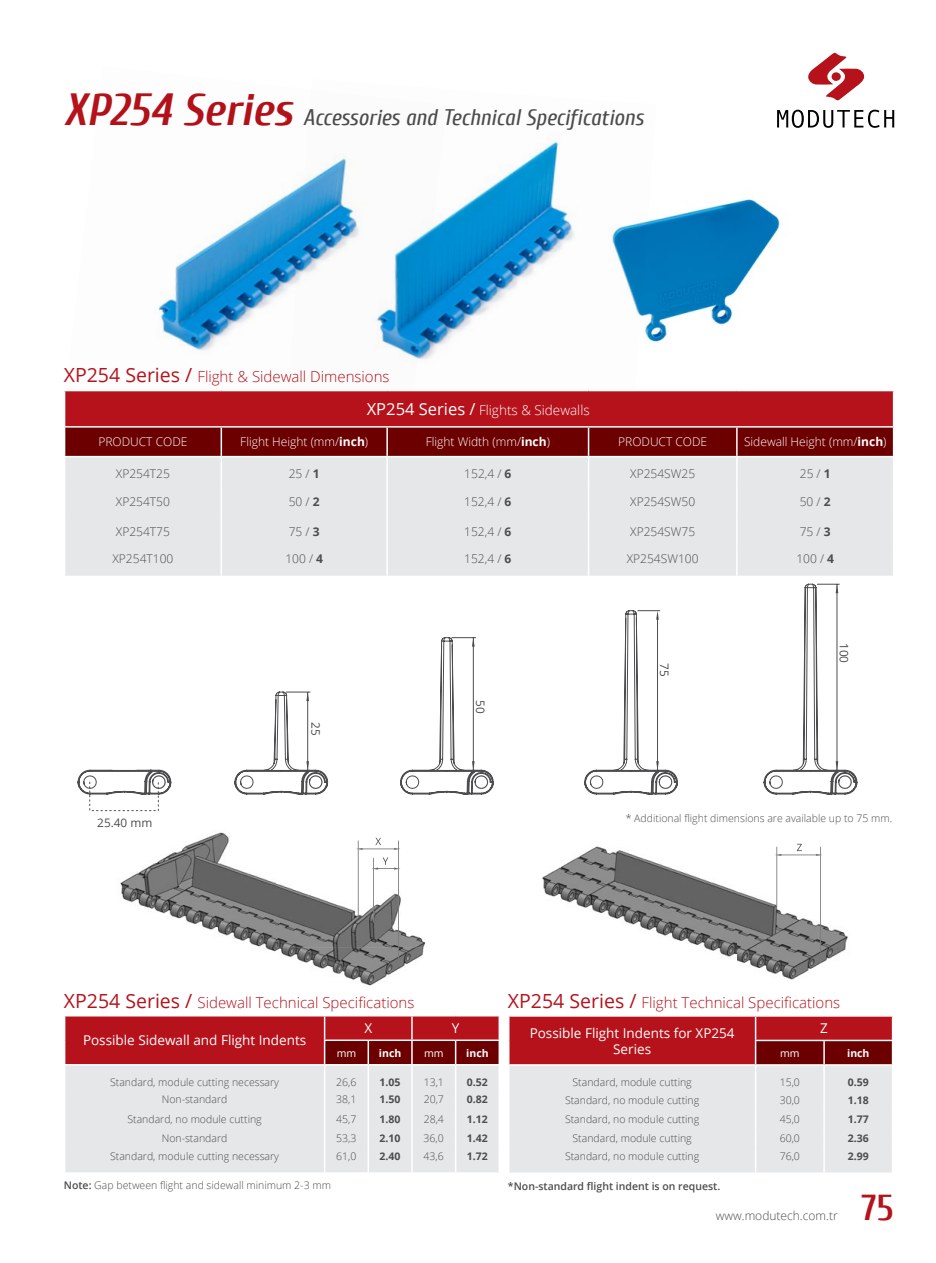
<style>
.page{position:relative;width:936px;height:1263px;background:#fff}
.page>*{position:absolute;margin:0;border:0;box-sizing:border-box;transform-origin:0 0}
.t1{font:700 36px "Cuprum";color:#b5121b}
.t2{font:italic 22.5px "Cuprum";color:#4d4d4f}
.t3{font:300 15px "Open Sans";color:#b5121b}
.t4{font:13.5px/16.2px "Open Sans";color:#fff;text-align:center}
.t5{font:300 13.5px "Open Sans";color:#fff}
.t6{font:300 12px "Open Sans";color:#4d4d4f}
.t7{font:300 12px "Open Sans";color:#fff}
.t8{font:11.7px "Open Sans";color:#4d4d4f}
.t9{font:300 10.5px "Open Sans";color:#4d4d4f}
.t10{font:700 10.5px "Open Sans";color:#4d4d4f}
.t11{font:600 10.5px "Open Sans";color:#4d4d4f}
.t12{font:700 10.5px "Open Sans";color:#fff}
.t13{font:10.5px "Open Sans";color:#fff}
.s1{font-weight:700;font-size:45px;color:#b5121b}
.s2{font-weight:400;font-size:19.5px}
.s3{font-weight:400;font-size:16.5px}
.s4{font-weight:700}
.s5{font-weight:600}
</style>
<div class="page">
<svg style="left:777px;top:110px;width:117px;height:18px"></svg>
<svg style="left:808px;top:53px;width:56px;height:48px"></svg>
<svg style="left:508px;top:1016px;width:385px;height:156px;background:#d3a6a9"></svg>
<hr style="left:508px;top:1064px;width:247px;height:2px;background:#fff">
<hr style="left:755px;top:1015px;width:69px;height:2px;background:#fff">
<hr style="left:754px;top:1017px;width:2px;height:23px;background:#fff">
<hr style="left:824px;top:1015px;width:69px;height:2px;background:#fff">
<hr style="left:754px;top:1040px;width:70px;height:1px;background:#fff">
<hr style="left:754px;top:1041px;width:2px;height:23px;background:#fff">
<hr style="left:824px;top:1040px;width:69px;height:1px;background:#fff">
<hr style="left:891px;top:1041px;width:2px;height:23px;background:#fff">
<hr style="left:755px;top:1064px;width:69px;height:2px;background:#fff">
<hr style="left:824px;top:1064px;width:69px;height:2px;background:#fff">
<img style="left:542px;top:843px;width:306px;height:137px">
<svg style="left:774px;top:844px;width:48px;height:108px"></svg>
<svg style="left:64px;top:1016px;width:436px;height:156px;background:#d4a9ab"></svg>
<hr style="left:412px;top:1039px;width:43px;height:2px;background:#fff">
<hr style="left:455px;top:1039px;width:45px;height:2px;background:#fff">
<img style="left:120px;top:832px;width:306px;height:154px">
<svg style="left:356px;top:838px;width:44px;height:120px"></svg>
<svg style="left:400px;top:637px;width:94px;height:158px"></svg>
<svg style="left:584px;top:610px;width:94px;height:185px"></svg>
<svg style="left:763px;top:583px;width:94px;height:212px"></svg>
<svg style="left:234px;top:691px;width:94px;height:104px"></svg>
<svg style="left:77px;top:769px;width:94px;height:26px"></svg>
<div style="left:89px;top:782px;width:70px;height:29px;border:1px dashed #4d4d4f"></div>
<img style="left:158px;top:195px;width:128px;height:156px">
<img style="left:286px;top:141px;width:275px;height:219px">
<div style="left:65px;top:391px;width:828px;height:36px;background:#b5121b"></div>
<div style="left:65px;top:486px;width:827px;height:90px;background:#e6e7e8"></div>
<hr style="left:892px;top:391px;width:2px;height:35px;background:#fff">
<hr style="left:220px;top:486px;width:2px;height:30px;background:#fff">
<hr style="left:386px;top:486px;width:2px;height:30px;background:#fff">
<hr style="left:587px;top:486px;width:2px;height:30px;background:#fff">
<hr style="left:736px;top:486px;width:1px;height:30px;background:#fff">
<hr style="left:220px;top:516px;width:2px;height:30px;background:#fff">
<hr style="left:386px;top:516px;width:2px;height:30px;background:#fff">
<hr style="left:587px;top:516px;width:2px;height:30px;background:#fff">
<hr style="left:736px;top:516px;width:1px;height:30px;background:#fff">
<hr style="left:220px;top:546px;width:2px;height:30px;background:#fff">
<hr style="left:386px;top:546px;width:2px;height:30px;background:#fff">
<hr style="left:587px;top:546px;width:2px;height:30px;background:#fff">
<hr style="left:736px;top:546px;width:1px;height:30px;background:#fff">
<hr style="left:221px;top:426px;width:166px;height:2px;background:#fff">
<hr style="left:387px;top:426px;width:201px;height:2px;background:#fff">
<hr style="left:588px;top:426px;width:148px;height:2px;background:#fff">
<hr style="left:736px;top:426px;width:158px;height:2px;background:#fff">
<hr style="left:64px;top:426px;width:157px;height:2px;background:#fff">
<svg style="left:64px;top:427px;width:829px;height:59px;background:#ac797a"></svg>
<hr style="left:220px;top:428px;width:2px;height:28px;background:#fff">
<hr style="left:64px;top:456px;width:157px;height:1px;background:#fff">
<img style="left:561px;top:199px;width:219px;height:144px">
<h2 class="t2" style="left:64px;top:105px;width:581px"><span class="s1">XP254 Series</span> Accessories and Technical Specifications</h2>
<h3 class="t3" style="left:64px;top:367px;width:327px"><span class="s2">XP254 Series /</span> Flight &amp; Sidewall Dimensions</h3>
<p class="t5" style="left:367px;top:401px;width:224px"><span class="s3">XP254 Series /</span> Flights &amp; Sidewalls</p>
<p class="t7" style="left:98px;top:434px;width:90px">PRODUCT CODE</p>
<p class="t7" style="left:240px;top:434px;width:129px">Flight Height (mm/<span class="s4">inch</span>)</p>
<p class="t7" style="left:426px;top:434px;width:126px">Flight Width (mm/<span class="s4">inch</span>)</p>
<p class="t7" style="left:618px;top:434px;width:90px">PRODUCT CODE</p>
<p class="t7" style="left:744px;top:434px;width:144px">Sidewall Height (mm/<span class="s4">inch</span>)</p>
<p class="t6" style="left:116px;top:466px;width:56px">XP254T25</p>
<p class="t6" style="left:289px;top:466px;width:32px">25 / <span class="s4">1</span></p>
<p class="t6" style="left:464px;top:466px;width:49px">152,4 / <span class="s4">6</span></p>
<p class="t6" style="left:630px;top:466px;width:66px">XP254SW25</p>
<p class="t6" style="left:799px;top:466px;width:32px">25 / <span class="s4">1</span></p>
<p class="t6" style="left:116px;top:493px;width:56px">XP254T50</p>
<p class="t6" style="left:289px;top:493px;width:32px">50 / <span class="s4">2</span></p>
<p class="t6" style="left:464px;top:493px;width:49px">152,4 / <span class="s4">6</span></p>
<p class="t6" style="left:630px;top:493px;width:66px">XP254SW50</p>
<p class="t6" style="left:799px;top:493px;width:32px">50 / <span class="s4">2</span></p>
<p class="t6" style="left:116px;top:523px;width:56px">XP254T75</p>
<p class="t6" style="left:289px;top:523px;width:32px">75 / <span class="s4">3</span></p>
<p class="t6" style="left:464px;top:523px;width:49px">152,4 / <span class="s4">6</span></p>
<p class="t6" style="left:630px;top:523px;width:66px">XP254SW75</p>
<p class="t6" style="left:799px;top:523px;width:32px">75 / <span class="s4">3</span></p>
<p class="t6" style="left:112px;top:551px;width:62px">XP254T100</p>
<p class="t6" style="left:285px;top:551px;width:39px">100 / <span class="s4">4</span></p>
<p class="t6" style="left:464px;top:551px;width:49px">152,4 / <span class="s4">6</span></p>
<p class="t6" style="left:626px;top:551px;width:73px">XP254SW100</p>
<p class="t6" style="left:796px;top:551px;width:39px">100 / <span class="s4">4</span></p>
<p class="t8" style="left:324px;top:722px;width:15px;rotate:90deg">25</p>
<p class="t8" style="left:488px;top:700px;width:15px;rotate:90deg">50</p>
<p class="t8" style="left:672px;top:663px;width:15px;rotate:90deg">75</p>
<p class="t8" style="left:852px;top:643px;width:22px;rotate:90deg">100</p>
<p class="t8" style="left:97px;top:814px;width:56px">25.40 mm</p>
<p class="t9" style="left:625px;top:810px;width:268px">* Additional flight dimensions are available up to 75 mm.</p>
<h3 class="t3" style="left:64px;top:992px;width:352px"><span class="s2">XP254 Series /</span> Sidewall Technical Specifications</h3>
<p class="t4" style="left:83px;top:1032px;width:225px">Possible Sidewall and Flight Indents</p>
<p class="t4" style="left:364px;top:1020px;width:9px">X</p>
<p class="t4" style="left:452px;top:1020px;width:9px">Y</p>
<p class="t13" style="left:336px;top:1045px;width:21px">mm</p>
<p class="t12" style="left:379px;top:1045px;width:24px">inch</p>
<p class="t13" style="left:424px;top:1045px;width:21px">mm</p>
<p class="t12" style="left:466px;top:1045px;width:24px">inch</p>
<p class="t9" style="left:110px;top:1074px;width:170px">Standard, module cutting necessary</p>
<p class="t9" style="left:336px;top:1074px;width:22px">26,6</p>
<p class="t10" style="left:379px;top:1074px;width:22px">1.05</p>
<p class="t9" style="left:423px;top:1074px;width:22px">13,1</p>
<p class="t10" style="left:467px;top:1074px;width:22px">0.52</p>
<p class="t9" style="left:162px;top:1092px;width:67px">Non-standard</p>
<p class="t9" style="left:336px;top:1092px;width:22px">38,1</p>
<p class="t10" style="left:379px;top:1092px;width:22px">1.50</p>
<p class="t9" style="left:423px;top:1092px;width:22px">20,7</p>
<p class="t10" style="left:467px;top:1092px;width:22px">0.82</p>
<p class="t9" style="left:127px;top:1111px;width:136px">Standard, no module cutting</p>
<p class="t9" style="left:336px;top:1111px;width:22px">45,7</p>
<p class="t10" style="left:379px;top:1111px;width:22px">1.80</p>
<p class="t9" style="left:423px;top:1111px;width:22px">28,4</p>
<p class="t10" style="left:467px;top:1111px;width:22px">1.12</p>
<p class="t9" style="left:162px;top:1131px;width:67px">Non-standard</p>
<p class="t9" style="left:336px;top:1131px;width:22px">53,3</p>
<p class="t10" style="left:379px;top:1130px;width:22px">2.10</p>
<p class="t9" style="left:423px;top:1131px;width:22px">36,0</p>
<p class="t10" style="left:467px;top:1130px;width:22px">1.42</p>
<p class="t9" style="left:110px;top:1148px;width:170px">Standard, module cutting necessary</p>
<p class="t9" style="left:336px;top:1148px;width:22px">61,0</p>
<p class="t10" style="left:379px;top:1148px;width:22px">2.40</p>
<p class="t9" style="left:423px;top:1148px;width:22px">43,6</p>
<p class="t10" style="left:467px;top:1148px;width:22px">1.72</p>
<p class="t9" style="left:64px;top:1178px;width:268px"><span class="s5">Note:</span> Gap between flight and sidewall minimum 2-3 mm</p>
<h3 class="t3" style="left:508px;top:992px;width:334px"><span class="s2">XP254 Series /</span> Flight Technical Specifications</h3>
<p class="t4" style="left:529px;top:1024px;width:206px">Possible Flight Indents for XP254<br>Series</p>
<p class="t4" style="left:820px;top:1020px;width:9px">Z</p>
<p class="t13" style="left:780px;top:1046px;width:21px">mm</p>
<p class="t12" style="left:847px;top:1045px;width:24px">inch</p>
<p class="t9" style="left:572px;top:1075px;width:121px">Standard, module cutting</p>
<p class="t9" style="left:779px;top:1075px;width:22px">15,0</p>
<p class="t10" style="left:847px;top:1074px;width:22px">0.59</p>
<p class="t9" style="left:565px;top:1092px;width:136px">Standard, no module cutting</p>
<p class="t9" style="left:779px;top:1092px;width:22px">30,0</p>
<p class="t10" style="left:847px;top:1092px;width:22px">1.18</p>
<p class="t9" style="left:565px;top:1112px;width:136px">Standard, no module cutting</p>
<p class="t9" style="left:779px;top:1112px;width:22px">45,0</p>
<p class="t10" style="left:847px;top:1111px;width:22px">1.77</p>
<p class="t9" style="left:572px;top:1131px;width:121px">Standard, module cutting</p>
<p class="t9" style="left:779px;top:1131px;width:22px">60,0</p>
<p class="t10" style="left:847px;top:1130px;width:22px">2.36</p>
<p class="t9" style="left:565px;top:1149px;width:136px">Standard, no module cutting</p>
<p class="t9" style="left:779px;top:1149px;width:22px">76,0</p>
<p class="t10" style="left:847px;top:1148px;width:22px">2.99</p>
<p class="t11" style="left:508px;top:1179px;width:214px">*Non-standard flight indent is on request.</p>
<p class="t6" style="left:715px;top:1208px;width:123px">www.modutech.com.tr</p>
<h1 class="t1" style="left:861px;top:1188px;width:34px">75</h1>
</div>
